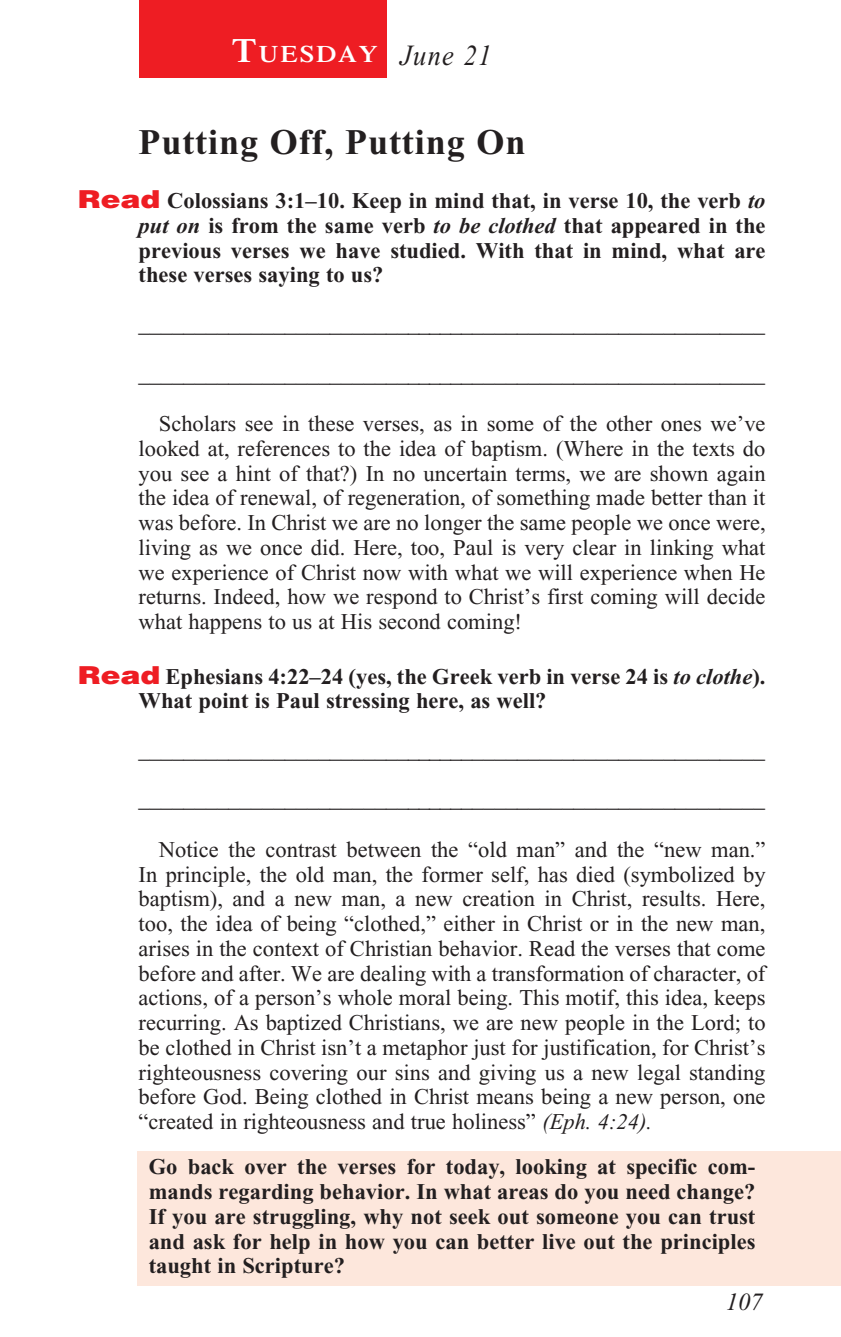
<style>
.page{position:relative;width:841px;height:1337px;background:#fff}
.page>*{position:absolute;margin:0;border:0;box-sizing:border-box;transform-origin:0 0}
._01-Daily_head{font:700 36px "Times New Roman";letter-spacing:.025em;color:#231f20}
._00-Month-Day{font:italic 29.25px "Times New Roman";letter-spacing:.05em;color:#231f20;scale:.9 1}
.t1{font:italic 24.75px "Times New Roman";color:#231f20}
.t2{font:600 23.62px "Times";letter-spacing:.07em;color:#fff;scale:1.1 1}
._4-Body_Copy{font:22.5px/24.8px "Times New Roman";color:#231f20;text-align:justify}
._6-question{font:700 22.5px/24.8px "Times New Roman";color:#231f20;text-align:justify}
.x-screened_box-text{font:700 22.5px/24.8px "Times New Roman";color:#231f20;text-align:justify}
.s1{font-size:33.75px}
.s2{font-family:"Helvetica";font-weight:900;font-size:24.75px;color:#ee1d23}
.s3{font-style:italic}
</style>
<div class="page">
<div style="left:138px;top:1151px;width:702px;height:135px;background:#fde7dc"></div>
<div style="left:139px;top:0;width:248px;height:78px;background:#ee1d23"></div>
<p class="t2" style="left:232px;top:40px;width:134px"><span class="s1">T</span>UESDAY</p>
<p class="_00-Month-Day" style="left:400px;top:40px;width:103px">June 21</p>
<p class="_01-Daily_head" style="left:138px;top:122px;width:388px">Putting Off, Putting On</p>
<p class="_6-question" style="left:138px;top:188px;width:628px;text-indent:-61px"><span class="s2">Read</span> Colossians 3:1–10. Keep in mind that, in verse 10, the verb <span class="s3">to put on</span> is from the same verb <span class="s3">to be clothed</span> that appeared in the previous verses we have studied. With that in mind, what are these verses saying to us?</p>
<p class="_4-Body_Copy" style="left:138px;top:312px;width:627px">________________________________________________________</p>
<p class="_4-Body_Copy" style="left:138px;top:362px;width:627px">________________________________________________________</p>
<p class="_4-Body_Copy" style="left:138px;top:411px;width:628px;text-indent:20px">Scholars see in these verses, as in some of the other ones we’ve looked at, references to the idea of baptism. (Where in the texts do you see a hint of that?) In no uncertain terms, we are shown again the idea of renewal, of regeneration, of something made better than it was before. In Christ we are no longer the same people we once were, living as we once did. Here, too, Paul is very clear in linking what we experience of Christ now with what we will experience when He returns. Indeed, how we respond to Christ’s first coming will decide what happens to us at His second coming!</p>
<p class="_6-question" style="left:138px;top:663px;width:628px;text-indent:-61px"><span class="s2">Read</span> Ephesians 4:22–24 (yes, the Greek verb in verse 24 is <span class="s3">to clothe</span>).<br>What point is Paul stressing here, as well?</p>
<p class="_4-Body_Copy" style="left:138px;top:738px;width:627px">________________________________________________________</p>
<p class="_4-Body_Copy" style="left:138px;top:787px;width:627px">________________________________________________________</p>
<p class="_4-Body_Copy" style="left:138px;top:837px;width:628px;text-indent:20px">Notice the contrast between the “old man” and the “new man.” In principle, the old man, the former self, has died (symbolized by baptism), and a new man, a new creation in Christ, results. Here, too, the idea of being “clothed,” either in Christ or in the new man, arises in the context of Christian behavior. Read the verses that come before and after. We are dealing with a transformation of character, of actions, of a person’s whole moral being. This motif, this idea, keeps recurring. As baptized Christians, we are new people in the Lord; to be clothed in Christ isn’t a metaphor just for justification, for Christ’s righteousness covering our sins and giving us a new legal standing before God. Being clothed in Christ means being a new person, one “created in righteousness and true holiness” <span class="s3">(Eph. 4:24).</span></p>
<p class="x-screened_box-text" style="left:149px;top:1154px;width:608px">Go back over the verses for today, looking at specific com&shy;mands regarding behavior. In what areas do you need change?<br>If you are struggling, why not seek out someone you can trust and ask for help in how you can better live out the principles taught in Scripture?</p>
<p class="t1" style="left:725px;top:1288px;width:39px">107</p>
</div>
